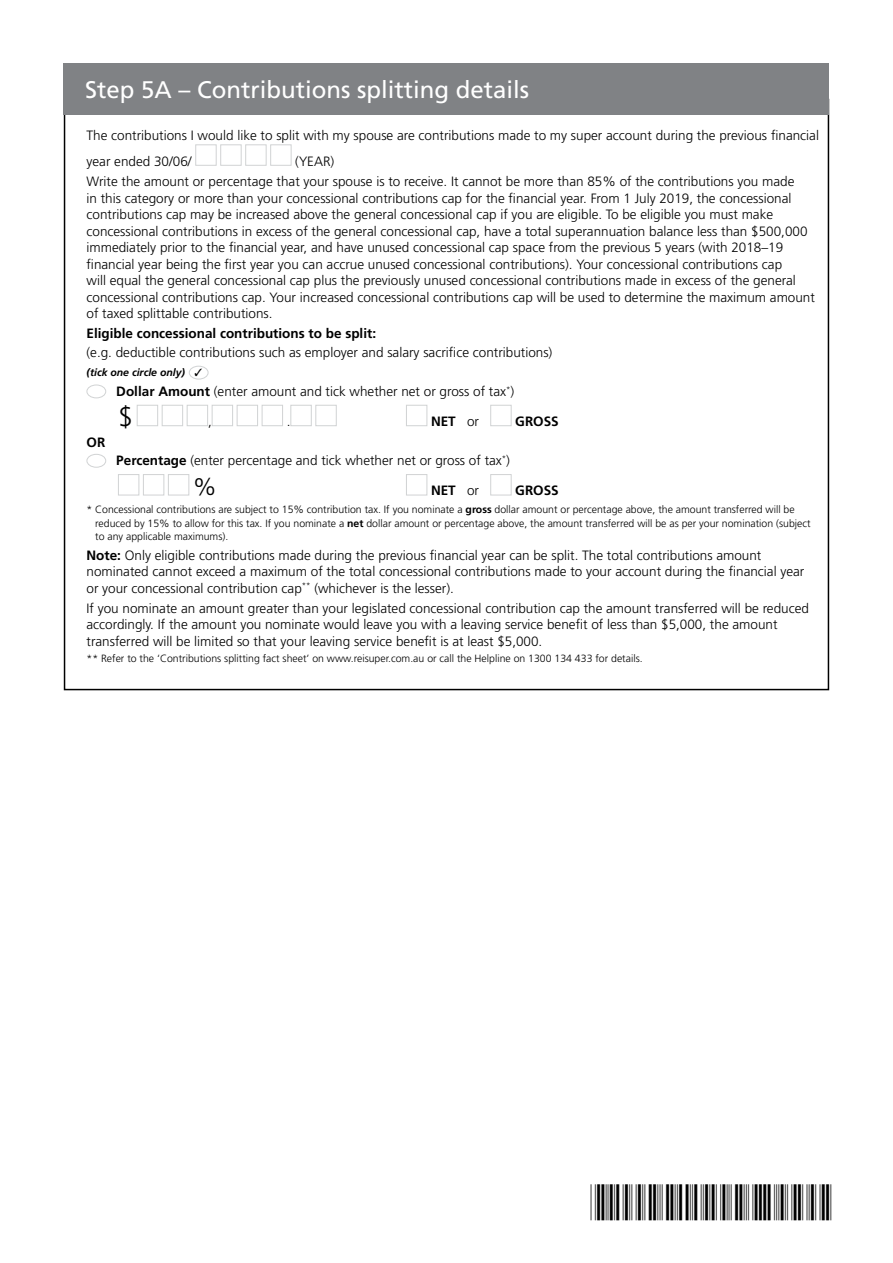
<style>
.page{position:relative;width:893px;height:1263px;background:#fff}
.page>*{position:absolute;margin:0;border:0;box-sizing:border-box;transform-origin:0 0}
.t1{font:36px "C39 P24 Dm Tt";color:#000}
.t2{font:300 27px "Frutiger LT Std";color:#000}
.t3{font:24px "Frutiger LT Std";color:#fff}
.t4{font:300 24px "Frutiger LT Std";color:#000}
.t5{font:300 13.5px/16.5px "Frutiger LT Std";color:#000}
.t6{font:700 13.5px "Frutiger LT Std";color:#000}
.t7{font:300 10.5px/13.5px "Frutiger LT Std";color:#000}
.t8{font:italic 700 10.5px "Frutiger LT Std";color:#000}
.s1{font-weight:700}
.s2{font-weight:300}
</style>
<div class="page">
<div style="left:195px;top:144px;width:22px;height:22px;background:#fff;border:1px solid #d1d3d4"></div>
<div style="left:220px;top:144px;width:22px;height:22px;background:#fff;border:1px solid #d1d3d4"></div>
<div style="left:245px;top:144px;width:22px;height:22px;background:#fff;border:1px solid #d1d3d4"></div>
<div style="left:270px;top:144px;width:21px;height:22px;background:#fff;border:1px solid #d1d3d4"></div>
<div style="left:189px;top:366px;width:19px;height:13px;border:1px solid #d1d3d4;border-radius:50%"></div>
<div style="left:87px;top:385px;width:19px;height:13px;border:1px solid #d1d3d4;border-radius:50%"></div>
<div style="left:137px;top:405px;width:21px;height:21px;background:#fff;border:1px solid #d1d3d4"></div>
<div style="left:162px;top:405px;width:21px;height:21px;background:#fff;border:1px solid #d1d3d4"></div>
<div style="left:187px;top:405px;width:21px;height:21px;background:#fff;border:1px solid #d1d3d4"></div>
<div style="left:212px;top:405px;width:21px;height:21px;background:#fff;border:1px solid #d1d3d4"></div>
<div style="left:237px;top:405px;width:21px;height:21px;background:#fff;border:1px solid #d1d3d4"></div>
<div style="left:262px;top:405px;width:21px;height:21px;background:#fff;border:1px solid #d1d3d4"></div>
<div style="left:290px;top:405px;width:22px;height:21px;background:#fff;border:1px solid #d1d3d4"></div>
<div style="left:315px;top:405px;width:22px;height:21px;background:#fff;border:1px solid #d1d3d4"></div>
<div style="left:406px;top:405px;width:21px;height:21px;background:#fff;border:1px solid #d1d3d4"></div>
<div style="left:490px;top:405px;width:22px;height:21px;background:#fff;border:1px solid #d1d3d4"></div>
<div style="left:87px;top:454px;width:19px;height:14px;border:1px solid #d1d3d4;border-radius:50%"></div>
<div style="left:118px;top:474px;width:21px;height:21px;background:#fff;border:1px solid #d1d3d4"></div>
<div style="left:143px;top:474px;width:21px;height:21px;background:#fff;border:1px solid #d1d3d4"></div>
<div style="left:168px;top:474px;width:21px;height:21px;background:#fff;border:1px solid #d1d3d4"></div>
<div style="left:406px;top:474px;width:21px;height:21px;background:#fff;border:1px solid #d1d3d4"></div>
<div style="left:490px;top:474px;width:22px;height:21px;background:#fff;border:1px solid #d1d3d4"></div>
<div style="left:64px;top:64px;width:765px;height:51px;background:#808285"></div>
<h3 class="t3" style="left:85px;top:76px;width:446px">Step 5A – Contributions splitting details</h3>
<p class="t5" style="left:87px;top:123px;width:734px;line-height:25.5px">The contributions I would like to split with my spouse are contributions made to my super account during the previous financial year ended 30/06/</p>
<p class="t5" style="left:87px;top:151px;width:709px;line-height:20.7px;text-indent:209px">(YEAR)<br>Write the amount or percentage that your spouse is to receive. It cannot be more than 85% of the contributions you made</p>
<p class="t5" style="left:87px;top:190px;width:730px">in this category or more than your concessional contributions cap for the financial year. From 1 July 2019, the concessional contributions cap may be increased above the general concessional cap if you are eligible. To be eligible you must make concessional contributions in excess of the general concessional cap, have a total superannuation balance less than $500,000 immediately prior to the financial year, and have unused concessional cap space from the previous 5 years (with 2018–19 financial year being the first year you can accrue unused concessional contributions). Your concessional contributions cap<br>will equal the general concessional cap plus the previously unused concessional contributions made in excess of the general concessional contributions cap. Your increased concessional contributions cap will be used to determine the maximum amount of taxed splittable contributions.</p>
<p class="t6" style="left:87px;top:325px;width:291px">Eligible concessional contributions to be split:</p>
<p class="t5" style="left:87px;top:344px;width:467px">(e.g. deductible contributions such as employer and salary sacrifice contributions)</p>
<p class="t8" style="left:87px;top:367px;width:117px">(tick one circle only) ✓</p>
<p class="t5" style="left:116px;top:383px;width:399px"><span class="s1">Dollar Amount</span> (enter amount and tick whether net or gross of tax<sup>*</sup>)</p>
<h2 class="t2" style="left:118px;top:401px;width:17px">$</h2>
<p class="t5" style="left:208px;top:413px;width:5px">,</p>
<p class="t5" style="left:287px;top:413px;width:5px">.</p>
<p class="t6" style="left:431px;top:413px;width:50px">NET <span class="s2">or</span></p>
<p class="t6" style="left:515px;top:413px;width:45px">GROSS</p>
<p class="t6" style="left:87px;top:434px;width:20px">OR</p>
<p class="t5" style="left:116px;top:453px;width:395px"><span class="s1">Percentage</span> (enter percentage and tick whether net or gross of tax<sup>*</sup>)</p>
<h3 class="t4" style="left:193px;top:473px;width:25px">%</h3>
<p class="t6" style="left:431px;top:483px;width:50px">NET <span class="s2">or</span></p>
<p class="t6" style="left:515px;top:483px;width:45px">GROSS</p>
<p class="t7" style="left:95px;top:503px;width:717px;text-indent:-9px">* Concessional contributions are subject to 15% contribution tax. If you nominate a <span class="s1">gross</span> dollar amount or percentage above, the amount transferred will be reduced by 15% to allow for this tax. If you nominate a <span class="s1">net</span> dollar amount or percentage above, the amount transferred will be as per your nomination (subject to any applicable maximums).</p>
<p class="t5" style="left:87px;top:547px;width:719px"><span class="s1">Note:</span> Only eligible contributions made during the previous financial year can be split. The total contributions amount nominated cannot exceed a maximum of the total concessional contributions made to your account during the financial year or your concessional contribution cap<sup>**</sup> (whichever is the lesser).</p>
<p class="t5" style="left:87px;top:600px;width:724px">If you nominate an amount greater than your legislated concessional contribution cap the amount transferred will be reduced accordingly. If the amount you nominate would leave you with a leaving service benefit of less than $5,000, the amount transferred will be limited so that your leaving service benefit is at least $5,000.</p>
<p class="t7" style="left:87px;top:652px;width:558px">** Refer to the ‘Contributions splitting fact sheet’ on www.reisuper.com.au or call the Helpline on 1300 134 433 for details.</p>
<h1 class="t1" style="left:591px;top:1183px;width:243px">*SA006.8073A1*</h1>
</div>
